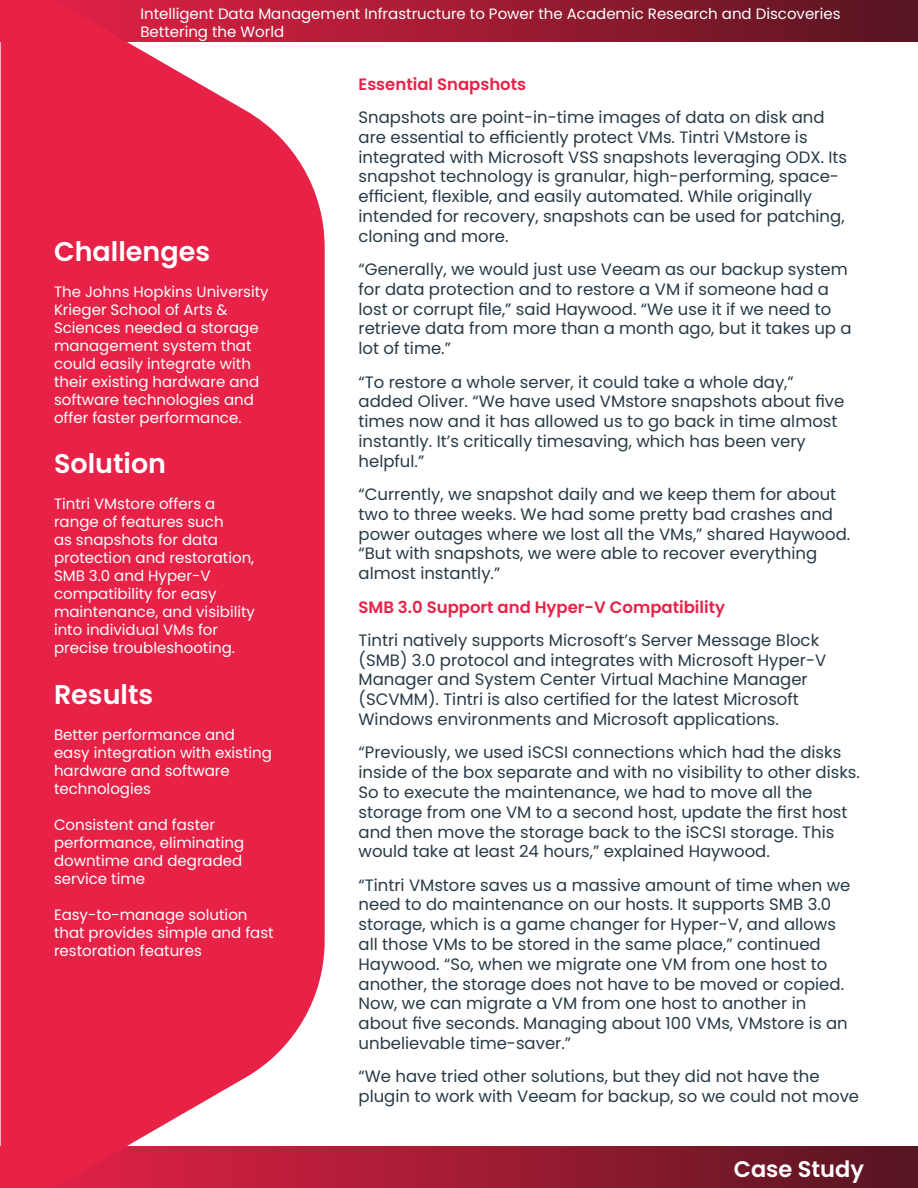
<style>
.page{position:relative;width:918px;height:1188px;background:#fff}
.page>*{position:absolute;margin:0;border:0;box-sizing:border-box;transform-origin:0 0}
.t1{font:600 27px "Poppins";color:#fff}
.t2{font:600 22.5px "Poppins";color:#fff}
.t3{font:16.5px/19.8px "Poppins";color:#273a46}
.t4{font:600 16.5px "Poppins";color:#e82147}
.t5{font:15px/18px "Poppins";color:#fff}
</style>
<div class="page">
<svg style="left:325px;top:1146px;width:593px;height:42px;background:#87192c"></svg>
<svg style="left:0;top:0;width:918px;height:42px;background:#88192d"></svg>
<svg style="left:1px;top:0;width:324px;height:1188px;background:#e72e51"></svg>
<p class="t5" style="left:140px;top:5px;width:702px">Intelligent Data Management Infrastructure to Power the Academic Research and Discoveries<br>Bettering the World</p>
<p class="t1" style="left:54px;top:236px;width:158px">Challenges</p>
<p class="t5" style="left:54px;top:283px;width:216px">The Johns Hopkins University<br>Krieger School of Arts &amp;<br>Sciences needed a storage management system that could easily integrate with their existing hardware and software technologies and offer faster performance.</p>
<p class="t1" style="left:54px;top:448px;width:114px">Solution</p>
<p class="t5" style="left:54px;top:495px;width:202px">Tintri VMstore offers a range of features such<br>as snapshots for data protection and restoration,<br>SMB 3.0 and Hyper-V compatibility for easy maintenance, and visibility into individual VMs for precise troubleshooting.</p>
<p class="t1" style="left:54px;top:678px;width:101px">Results</p>
<p class="t5" style="left:54px;top:725px;width:219px">Better performance and easy integration with existing hardware and software technologies</p>
<p class="t5" style="left:54px;top:815px;width:192px">Consistent and faster performance, eliminating downtime and degraded service time</p>
<p class="t5" style="left:54px;top:905px;width:221px">Easy-to-manage solution that provides simple and fast restoration features</p>
<p class="t4" style="left:359px;top:74px;width:169px">Essential Snapshots</p>
<p class="t3" style="left:359px;top:107px;width:490px">Snapshots are point-in-time images of data on disk and are essential to efficiently protect VMs. Tintri VMstore is integrated with Microsoft VSS snapshots leveraging ODX. Its snapshot technology is granular, high-performing, space&shy;efficient, flexible, and easily automated. While originally intended for recovery, snapshots can be used for patching, cloning and more.</p>
<p class="t3" style="left:359px;top:259px;width:495px">“Generally, we would just use Veeam as our backup system for data protection and to restore a VM if someone had a lost or corrupt file,” said Haywood. “We use it if we need to retrieve data from more than a month ago, but it takes up a lot of time.”</p>
<p class="t3" style="left:359px;top:372px;width:487px">“To restore a whole server, it could take a whole day,” added Oliver. “We have used VMstore snapshots about five times now and it has allowed us to go back in time almost instantly. It’s critically timesaving, which has been very helpful.”</p>
<p class="t3" style="left:359px;top:484px;width:493px">“Currently, we snapshot daily and we keep them for about two to three weeks. We had some pretty bad crashes and power outages where we lost all the VMs,” shared Haywood. “But with snapshots, we were able to recover everything almost instantly.”</p>
<p class="t4" style="left:359px;top:597px;width:368px">SMB 3.0 Support and Hyper-V Compatibility</p>
<p class="t3" style="left:359px;top:630px;width:469px">Tintri natively supports Microsoft’s Server Message Block (SMB) 3.0 protocol and integrates with Microsoft Hyper-V Manager and System Center Virtual Machine Manager (SCVMM). Tintri is also certified for the latest Microsoft Windows environments and Microsoft applications.</p>
<p class="t3" style="left:359px;top:743px;width:503px">“Previously, we used iSCSI connections which had the disks inside of the box separate and with no visibility to other disks.<br>So to execute the maintenance, we had to move all the storage from one VM to a second host, update the first host and then move the storage back to the iSCSI storage. This would take at least 24 hours,” explained Haywood.</p>
<p class="t3" style="left:359px;top:875px;width:493px">“Tintri VMstore saves us a massive amount of time when we need to do maintenance on our hosts. It supports SMB 3.0 storage, which is a game changer for Hyper-V, and allows all those VMs to be stored in the same place,” continued Haywood. “So, when we migrate one VM from one host to another, the storage does not have to be moved or copied.<br>Now, we can migrate a VM from one host to another in about five seconds. Managing about 100 VMs, VMstore is an unbelievable time-saver.”</p>
<p class="t3" style="left:359px;top:1067px;width:502px">“We have tried other solutions, but they did not have the plugin to work with Veeam for backup, so we could not move</p>
<p class="t2" style="left:734px;top:1156px;width:132px">Case Study</p>
</div>
